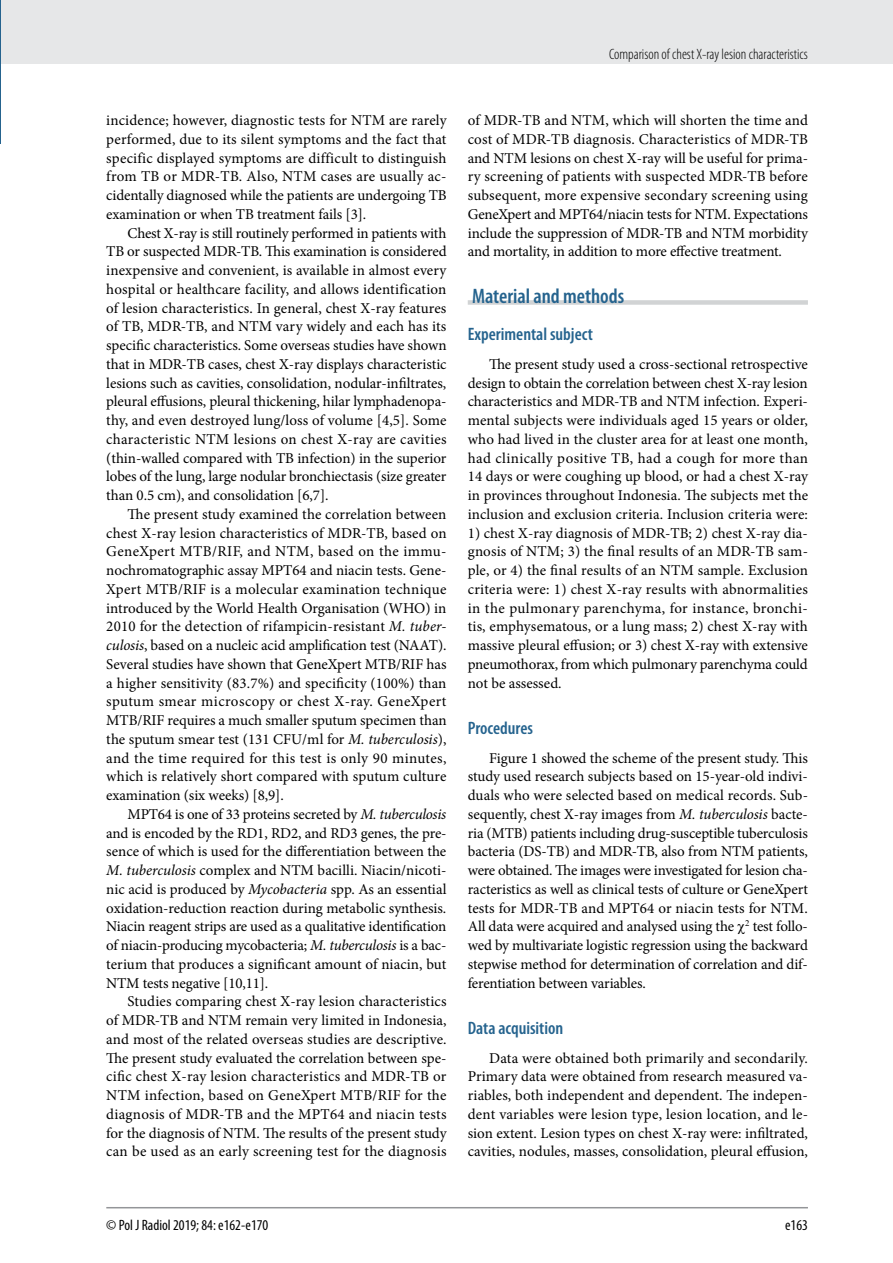
<style>
.page{position:relative;width:893px;height:1263px;background:#fff}
.page>*{position:absolute;margin:0;border:0;box-sizing:border-box;transform-origin:0 0}
.t1{font:600 condensed 21px "Myriad Pro";color:#25638e}
.t2{font:600 condensed 18px "Myriad Pro";color:#25638e}
.t3{font:15px/18.8px "Minion Pro";color:#000;text-align:justify}
.t4{font:300 condensed 15px "Myriad Pro";color:#000}
.t5{font:condensed 15px "Myriad Pro";color:#000}
.s1{font-style:italic}
</style>
<div class="page">
<div style="left:0;top:0;width:893px;height:64px;background:#e6e7e8"></div>
<hr style="left:106px;top:1207px;width:702px;height:1px;background:#939598">
<hr style="left:0;top:0;width:1px;height:144px;background:#25638e">
<div style="left:468px;top:300px;width:340px;height:5px;background:#d1d3d4"></div>
<p class="t3" style="left:106px;top:111px;width:342px">incidence; however, diagnostic tests for NTM are rarely performed, due to its silent symptoms and the fact that specific displayed symptoms are difficult to distinguish from TB or MDR-TB. Also, NTM cases are usually ac&shy;cidentally diagnosed while the patients are undergoing TB examination or when TB treatment fails [3].</p>
<p class="t3" style="left:106px;top:223px;width:342px;text-indent:21px">Chest X-ray is still routinely performed in patients with TB or suspected MDR-TB. This examination is considered inexpensive and convenient, is available in almost every hospital or healthcare facility, and allows identification of lesion characteristics. In general, chest X-ray features of TB, MDR-TB, and NTM vary widely and each has its specific characteristics. Some overseas studies have shown that in MDR-TB cases, chest X-ray displays characteristic lesions such as cavities, consolidation, nodular-infiltrates, pleural effusions, pleural thickening, hilar lymphadenopa&shy;thy, and even destroyed lung/loss of volume [4,5]. Some characteristic NTM lesions on chest X-ray are cavities (thin-walled compared with TB infection) in the superior lobes of the lung, large nodular bronchiectasis (size greater than 0.5 cm), and consolidation [6,7].</p>
<p class="t3" style="left:106px;top:505px;width:342px;text-align:left;text-indent:21px">The present study examined the correlation between chest X-ray lesion characteristics of MDR-TB, based on GeneXpert MTB/RIF, and NTM, based on the immu&shy;nochromatographic assay MPT64 and niacin tests. Gene-Xpert MTB/RIF is a molecular examination technique introduced by the World Health Organisation (WHO) in 2010 for the detection of rifampicin-resistant <span class="s1">M. tuber&shy;culosis</span>, based on a nucleic acid amplification test (NAAT).<br>Several studies have shown that GeneXpert MTB/RIF has a higher sensitivity (83.7%) and specificity (100%) than sputum smear microscopy or chest X-ray. GeneXpert MTB/RIF requires a much smaller sputum specimen than the sputum smear test (131 CFU/ml for <span class="s1">M. tuberculosis</span>), and the time required for this test is only 90 minutes, which is relatively short compared with sputum culture examination (six weeks) [8,9].</p>
<p class="t3" style="left:106px;top:805px;width:342px;text-indent:21px">MPT64 is one of 33 proteins secreted by <span class="s1">M. tuberculosis </span>and is encoded by the RD1, RD2, and RD3 genes, the pre&shy;sence of which is used for the differentiation between the <span class="s1">M. tuberculosis</span> complex and NTM bacilli. Niacin/nicoti&shy;nic acid is produced by <span class="s1">Mycobacteria</span> spp. As an essential oxidation-reduction reaction during metabolic synthesis.<br>Niacin reagent strips are used as a qualitative identification of niacin-producing mycobacteria; <span class="s1">M. tuberculosis</span> is a bac&shy;terium that produces a significant amount of niacin, but NTM tests negative [10,11].</p>
<p class="t3" style="left:106px;top:992px;width:342px;text-indent:21px">Studies comparing chest X-ray lesion characteristics of MDR-TB and NTM remain very limited in Indonesia, and most of the related overseas studies are descriptive.<br>The present study evaluated the correlation between spe&shy;cific chest X-ray lesion characteristics and MDR-TB or NTM infection, based on GeneXpert MTB/RIF for the diagnosis of MDR-TB and the MPT64 and niacin tests for the diagnosis of NTM. The results of the present study can be used as an early screening test for the diagnosis</p>
<p class="t4" style="left:609px;top:45px;width:200px">Comparison of chest X-ray lesion characteristics</p>
<p class="t3" style="left:468px;top:111px;width:342px">of MDR-TB and NTM, which will shorten the time and cost of MDR-TB diagnosis. Characteristics of MDR-TB and NTM lesions on chest X-ray will be useful for prima&shy;ry screening of patients with suspected MDR-TB before subsequent, more expensive secondary screening using GeneXpert and MPT64/niacin tests for NTM. Expectations include the suppression of MDR-TB and NTM morbidity and mortality, in addition to more effective treatment.</p>
<h1 class="t1" style="left:472px;top:283px;width:154px">Material and methods</h1>
<p class="t2" style="left:468px;top:323px;width:127px">Experimental subject</p>
<p class="t3" style="left:468px;top:355px;width:342px;text-indent:21px">The present study used a cross-sectional retrospective design to obtain the correlation between chest X-ray lesion characteristics and MDR-TB and NTM infection. Experi&shy;mental subjects were individuals aged 15 years or older, who had lived in the cluster area for at least one month, had clinically positive TB, had a cough for more than 14 days or were coughing up blood, or had a chest X-ray in provinces throughout Indonesia. The subjects met the inclusion and exclusion criteria. Inclusion criteria were:</p>
<p class="t3" style="left:468px;top:523px;width:342px">1) chest X-ray diagnosis of MDR-TB; 2) chest X-ray dia&shy;gnosis of NTM; 3) the final results of an MDR-TB sam&shy;ple, or 4) the final results of an NTM sample. Exclusion criteria were: 1) chest X-ray results with abnormalities in the pulmonary parenchyma, for instance, bronchi&shy;tis, emphysematous, or a lung mass; 2) chest X-ray with massive pleural effusion; or 3) chest X-ray with extensive pneumothorax, from which pulmonary parenchyma could not be assessed.</p>
<p class="t2" style="left:468px;top:717px;width:67px">Procedures</p>
<p class="t3" style="left:468px;top:748px;width:342px;text-indent:21px">Figure 1 showed the scheme of the present study. This study used research subjects based on 15-year-old indivi&shy;duals who were selected based on medical records. Sub&shy;sequently, chest X-ray images from <span class="s1">M. tuberculosis</span> bacte&shy;ria (MTB) patients including drug-susceptible tuberculosis bacteria (DS-TB) and MDR-TB, also from NTM patients, were obtained. The images were investigated for lesion cha&shy;racteristics as well as clinical tests of culture or GeneXpert tests for MDR-TB and MPT64 or niacin tests for NTM.<br>All data were acquired and analysed using the test follo&shy;wed by multivariate logistic regression using the backward stepwise method for determination of correlation and dif&shy;ferentiation between variables.</p>
<p class="t2" style="left:468px;top:1017px;width:97px">Data acquisition</p>
<p class="t3" style="left:468px;top:1048px;width:342px;text-indent:21px">Data were obtained both primarily and secondarily.<br>Primary data were obtained from research measured va&shy;riables, both independent and dependent. The indepen&shy;dent variables were lesion type, lesion location, and le&shy;sion extent. Lesion types on chest X-ray were: infiltrated, cavities, nodules, masses, consolidation, pleural effusion,</p>
<p class="t5" style="left:106px;top:1216px;width:164px">© Pol J Radiol 2019; 84: e162-e170</p>
<p class="t5" style="left:785px;top:1216px;width:24px">e163</p>
</div>
